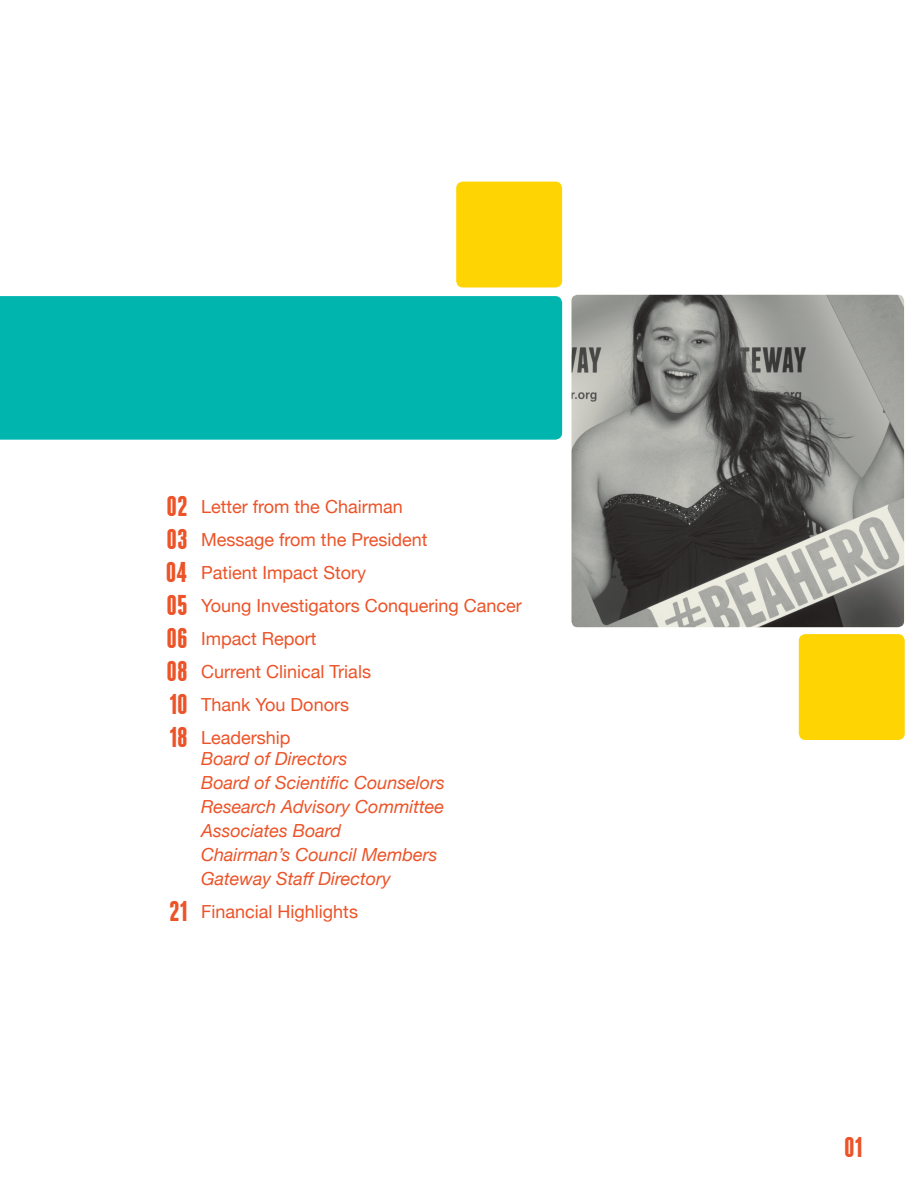
<style>
.page{position:relative;width:919px;height:1189px;background:#fff}
.page>*{position:absolute;margin:0;border:0;box-sizing:border-box;transform-origin:0 0}
.t1{font:700 28.5px "Franchise Free";color:#ec5328}
.t2{font:18px/33px "Helvetica Neue";color:#ec5328}
.t3{font:italic 18px/24px "Helvetica Neue";color:#ec5328}
.s1{font-family:"Franchise Free";font-weight:700;font-size:28.5px}
</style>
<div class="page">
<img style="left:571px;top:295px;width:332px;height:332px">
<div style="left:798px;top:634px;width:106px;height:105px;background:#fed503;border-radius:7px"></div>
<div style="left:456px;top:181px;width:106px;height:106px;background:#fed503;border-radius:7px"></div>
<div style="left:0;top:296px;width:562px;height:143px;background:#00b5ae"></div>
<p class="t2" style="left:166px;top:491px;width:357px"><span class="s1">02</span> Letter from the Chairman<br><span class="s1">03</span> Message from the President<br><span class="s1">04</span> Patient Impact Story<br><span class="s1">05</span> Young Investigators Conquering Cancer<br><span class="s1">06</span> Impact Report<br><span class="s1">08</span> Current Clinical Trials<br><span class="s1">10</span> Thank You Donors<br><span class="s1">18</span> Leadership</p>
<p class="t3" style="left:201px;top:747px;width:245px">Board of Directors<br>Board of Scientific Counselors<br>Research Advisory Committee<br>Associates Board<br>Chairman’s Council Members<br>Gateway Staff Directory</p>
<p class="t2" style="left:169px;top:896px;width:190px"><span class="s1">21</span> Financial Highlights</p>
<h1 class="t1" style="left:843px;top:1133px;width:20px">01</h1>
</div>
